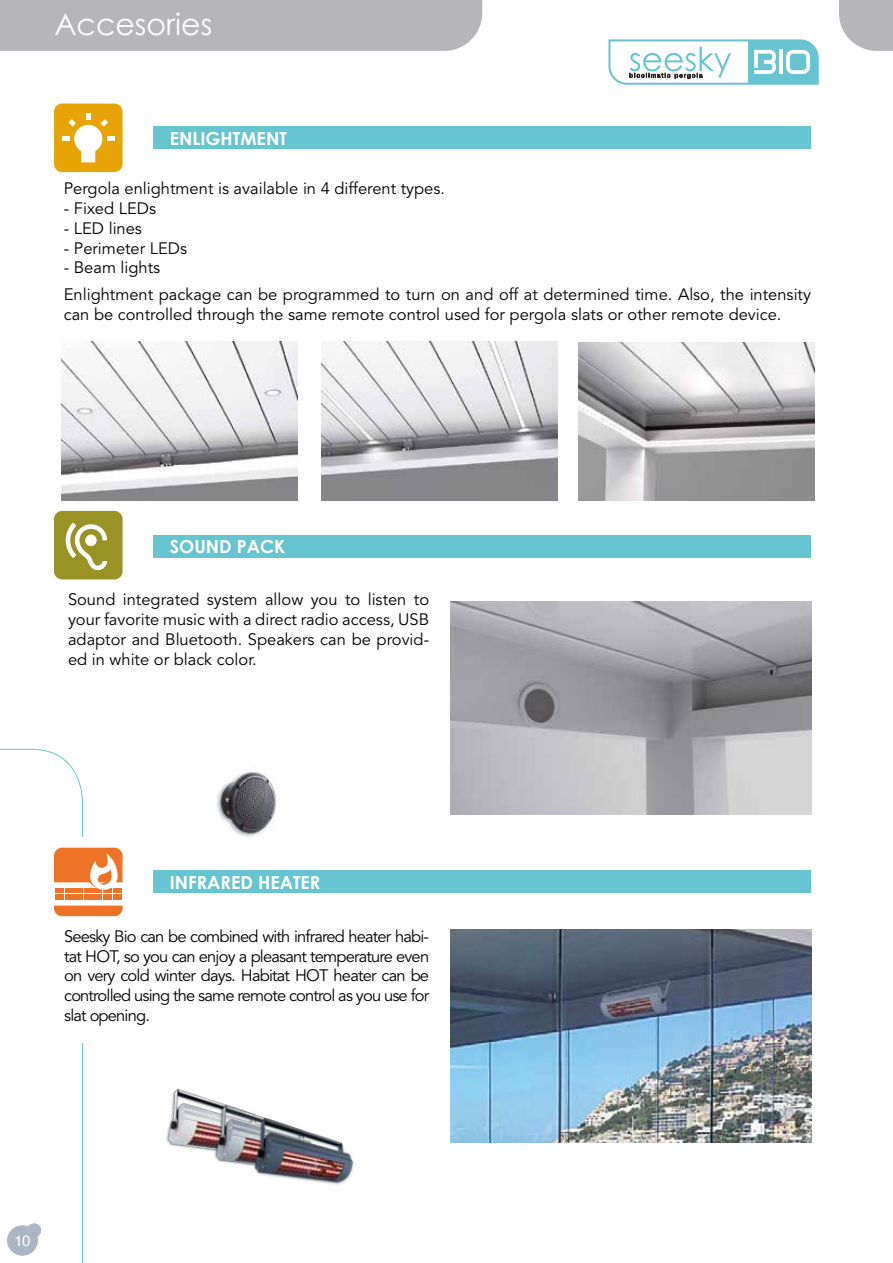
<style>
.page{position:relative;width:893px;height:1263px;background:#fff}
.page>*{position:absolute;margin:0;border:0;box-sizing:border-box;transform-origin:0 0}
.t1{font:30px "Century Gothic";color:#fff}
.t2{font:700 18px "Century Gothic";color:#fff}
.t3{font:16.5px/19.8px "Avenir";color:#000;text-align:justify}
.t4{font:15px "Helvetica";color:#fff}
</style>
<div class="page">
<img style="left:450px;top:930px;width:361px;height:213px">
<img style="left:450px;top:601px;width:361px;height:213px">
<div style="left:153px;top:127px;width:658px;height:22px;background:#67c4d1"></div>
<div style="left:54px;top:104px;width:69px;height:68px;background:#e6a405;border-radius:8px"></div>
<svg style="left:62px;top:113px;width:52px;height:49px"></svg>
<div style="left:153px;top:870px;width:658px;height:22px;background:#67c4d1"></div>
<img style="left:166px;top:1088px;width:55px;height:63px">
<img style="left:212px;top:1103px;width:44px;height:63px">
<img style="left:252px;top:1115px;width:102px;height:70px">
<div style="left:153px;top:535px;width:658px;height:22px;background:#67c4d1"></div>
<div style="left:54px;top:511px;width:69px;height:68px;background:#999326;border-radius:8px"></div>
<svg style="left:66px;top:522px;width:41px;height:48px"></svg>
<div style="left:0;top:0;width:482px;height:51px;background:#b6b6ba"></div>
<svg style="left:839px;top:0;width:54px;height:51px;background:#bebec1"></svg>
<img style="left:216px;top:772px;width:60px;height:65px">
<svg style="left:0;top:748px;width:123px;height:515px"></svg>
<img style="left:61px;top:342px;width:236px;height:159px">
<img style="left:578px;top:342px;width:236px;height:159px">
<img style="left:321px;top:342px;width:236px;height:159px">
<svg style="left:608px;top:39px;width:211px;height:46px"></svg>
<h1 class="t1" style="left:54px;top:6px;width:159px">Accesories</h1>
<p class="t2" style="left:170px;top:127px;width:119px">ENLIGHTMENT</p>
<p class="t3" style="left:64px;top:179px;width:383px">Pergola enlightment is available in 4 different types.</p>
<p class="t3" style="left:64px;top:199px;width:94px">- Fixed LEDs</p>
<p class="t3" style="left:64px;top:219px;width:80px">- LED lines</p>
<p class="t3" style="left:64px;top:238px;width:125px">- Perimeter LEDs</p>
<p class="t3" style="left:64px;top:255px;width:749px;line-height:26.5px">- Beam lights<br>Enlightment package can be programmed to turn on and off at determined time. Also, the intensity</p>
<p class="t3" style="left:64px;top:304px;width:719px">can be controlled through the same remote control used for pergola slats or other remote device.</p>
<p class="t2" style="left:170px;top:535px;width:117px">SOUND PACK</p>
<p class="t3" style="left:68px;top:590px;width:363px">Sound integrated system allow you to listen to your favorite music with a direct radio access, USB adaptor and Bluetooth. Speakers can be provid&shy;ed in white or black color.</p>
<p class="t2" style="left:170px;top:871px;width:152px">INFRARED HEATER</p>
<p class="t3" style="left:64px;top:927px;width:366px">Seesky Bio can be combined with infrared heater habi&shy;tat HOT, so you can enjoy a pleasant temperature even on very cold winter days. Habitat HOT heater can be controlled using the same remote control as you use for slat opening.</p>
<p class="t4" style="left:14px;top:1229px;width:18px">10</p>
<p class="t4" style="left:18px;top:1229px;width:18px">10</p>
</div>
